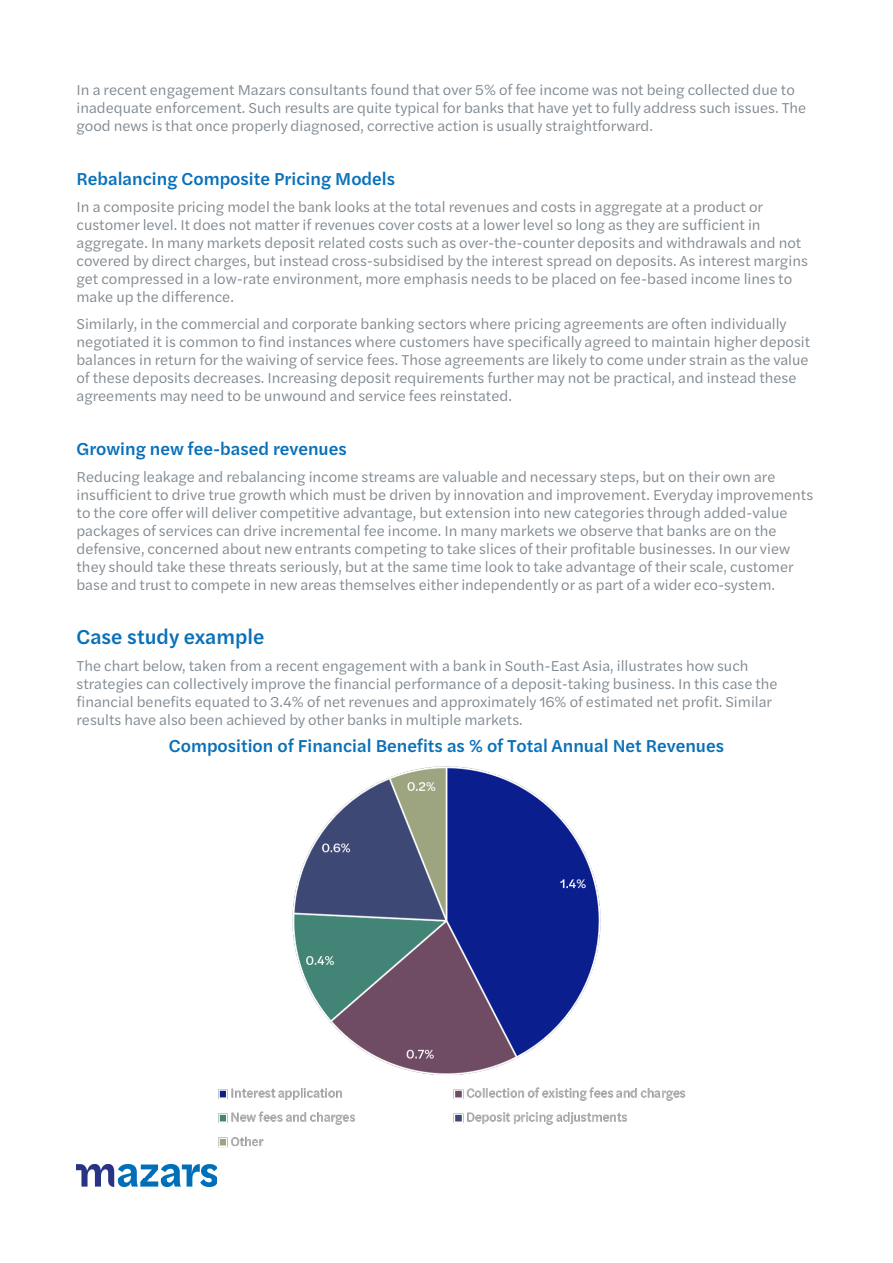
<style>
.page{position:relative;width:893px;height:1263px;background:#fff}
.page>*{position:absolute;margin:0;border:0;box-sizing:border-box;transform-origin:0 0}
.Body_text{font:500 21px "Halyard Text";color:#0970b9}
.Body_text-2{font:500 18px "Halyard Text";color:#0970b9}
.Body_text-3{font:15px/18px "Halyard Text";color:#808990}
</style>
<div class="page">
<img style="left:77px;top:1164px;width:29px;height:22px">
<img style="left:106px;top:766px;width:580px;height:420px">
<p class="Body_text-3" style="left:77px;top:80px;width:731px">In a recent engagement Mazars consultants found that over 5% of fee income was not being collected due to inadequate enforcement. Such results are quite typical for banks that have yet to fully address such issues. The good news is that once properly diagnosed, corrective action is usually straightforward.</p>
<p class="Body_text-2" style="left:77px;top:165px;width:320px">Rebalancing Composite Pricing Models</p>
<p class="Body_text-3" style="left:77px;top:197px;width:733px">In a composite pricing model the bank looks at the total revenues and costs in aggregate at a product or customer level. It does not matter if revenues cover costs at a lower level so long as they are sufficient in aggregate. In many markets deposit related costs such as over-the-counter deposits and withdrawals and not covered by direct charges, but instead cross-subsidised by the interest spread on deposits. As interest margins get compressed in a low-rate environment, more emphasis needs to be placed on fee-based income lines to make up the difference.</p>
<p class="Body_text-3" style="left:77px;top:314px;width:735px">Similarly, in the commercial and corporate banking sectors where pricing agreements are often individually negotiated it is common to find instances where customers have specifically agreed to maintain higher deposit balances in return for the waiving of service fees. Those agreements are likely to come under strain as the value of these deposits decreases. Increasing deposit requirements further may not be practical, and instead these agreements may need to be unwound and service fees reinstated.</p>
<p class="Body_text-2" style="left:77px;top:435px;width:272px">Growing new fee-based revenues</p>
<p class="Body_text-3" style="left:77px;top:467px;width:738px">Reducing leakage and rebalancing income streams are valuable and necessary steps, but on their own are insufficient to drive true growth which must be driven by innovation and improvement. Everyday improvements to the core offer will deliver competitive advantage, but extension into new categories through added-value packages of services can drive incremental fee income. In many markets we observe that banks are on the defensive, concerned about new entrants competing to take slices of their profitable businesses. In our view they should take these threats seriously, but at the same time look to take advantage of their scale, customer base and trust to compete in new areas themselves either independently or as part of a wider eco-system.</p>
<p class="Body_text" style="left:77px;top:621px;width:189px">Case study example</p>
<p class="Body_text-3" style="left:77px;top:656px;width:703px">The chart below, taken from a recent engagement with a bank in South-East Asia, illustrates how such strategies can collectively improve the financial performance of a deposit-taking business. In this case the financial benefits equated to 3.4% of net revenues and approximately 16% of estimated net profit. Similar results have also been achieved by other banks in multiple markets.</p>
<p class="Body_text-2" style="left:169px;top:732px;width:557px">Composition of Financial Benefits as % of Total Annual Net Revenues</p>
</div>
